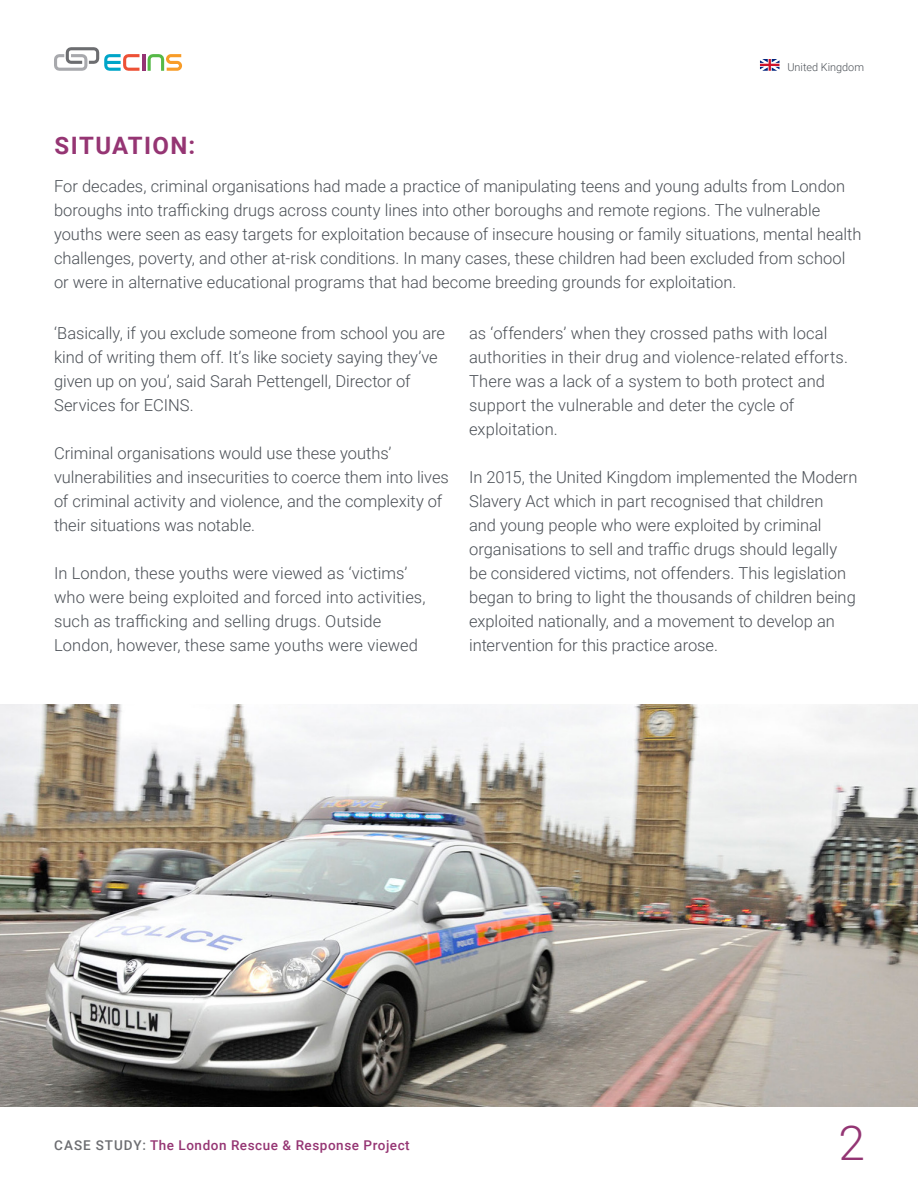
<style>
.page{position:relative;width:918px;height:1188px;background:#fff}
.page>*{position:absolute;margin:0;border:0;box-sizing:border-box;transform-origin:0 0}
.t1{font:300 48px "Roboto";color:#933573}
.t2{font:700 24px "Roboto";letter-spacing:.06em;color:#953573}
.Bullets{font:300 16.5px/24px "Roboto";color:#4a4f55}
.t3{font:500 13.5px "Roboto";letter-spacing:.04em;color:#953573}
.Bullets-2{font:300 10.95px "Roboto";color:#4a4f55}
.s1{color:#6c6d71}
</style>
<div class="page">
<hr style="left:142px;top:54px;width:3px;height:17px;background:#943374">
<svg style="left:54px;top:47px;width:85px;height:24px"></svg>
<svg style="left:148px;top:54px;width:34px;height:17px"></svg>
<img style="left:0;top:705px;width:918px;height:402px">
<svg style="left:760px;top:59px;width:20px;height:12px"></svg>
<p class="Bullets-2" style="left:787px;top:59px;width:78px">United Kingdom</p>
<h3 class="t2" style="left:54px;top:129px;width:142px">SITUATION:</h3>
<p class="Bullets" style="left:54px;top:173px;width:809px">For decades, criminal organisations had made a practice of manipulating teens and young adults from London boroughs into trafficking drugs across county lines into other boroughs and remote regions. The vulnerable youths were seen as easy targets for exploitation because of insecure housing or family situations, mental health challenges, poverty, and other at-risk conditions. In many cases, these children had been excluded from school or were in alternative educational programs that had become breeding grounds for exploitation.</p>
<p class="Bullets" style="left:54px;top:320px;width:393px">‘Basically, if you exclude someone from school you are kind of writing them off. It’s like society saying they’ve given up on you’, said Sarah Pettengell, Director of Services for ECINS.</p>
<p class="Bullets" style="left:54px;top:440px;width:396px">Criminal organisations would use these youths’ vulnerabilities and insecurities to coerce them into lives of criminal activity and violence, and the complexity of their situations was notable.</p>
<p class="Bullets" style="left:54px;top:560px;width:373px">In London, these youths were viewed as ‘victims’ who were being exploited and forced into activities, such as trafficking and selling drugs. Outside London, however, these same youths were viewed</p>
<p class="Bullets" style="left:469px;top:320px;width:380px">as ‘offenders’ when they crossed paths with local authorities in their drug and violence-related efforts.<br>There was a lack of a system to both protect and support the vulnerable and deter the cycle of exploitation.</p>
<p class="Bullets" style="left:469px;top:464px;width:390px">In 2015, the United Kingdom implemented the Modern Slavery Act which in part recognised that children<br>and young people who were exploited by criminal organisations to sell and traffic drugs should legally be considered victims, not offenders. This legislation began to bring to light the thousands of children being exploited nationally, and a movement to develop an intervention for this practice arose.</p>
<h2 class="t3" style="left:54px;top:1135px;width:357px"><span class="s1">CASE STUDY:</span> The London Rescue &amp; Response Project</h2>
<h2 class="t1" style="left:838px;top:1110px;width:28px">2</h2>
</div>
